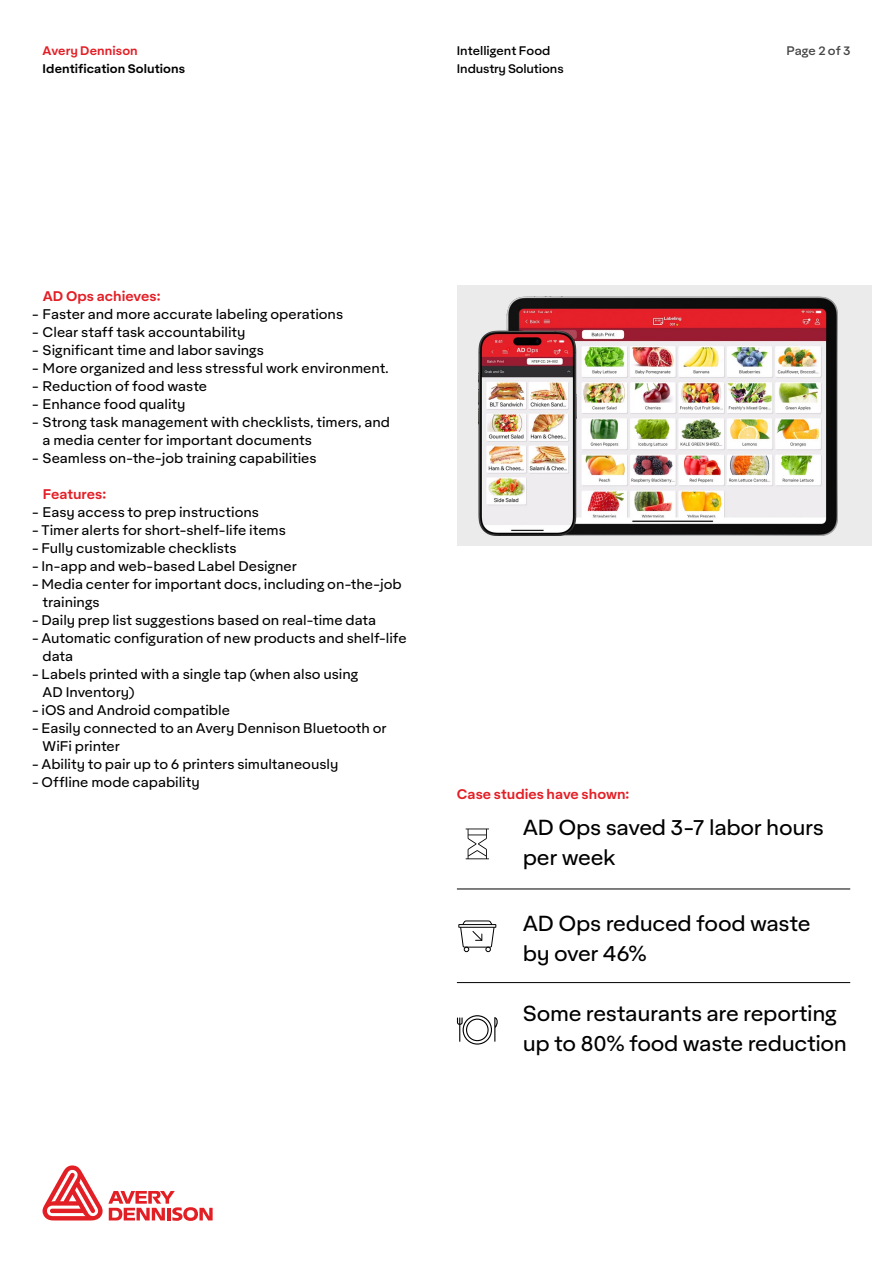
<style>
.page{position:relative;width:893px;height:1263px;background:#fff}
.page>*{position:absolute;margin:0;border:0;box-sizing:border-box;transform-origin:0 0}
.t1{font:21px/30px "Aktifo A";letter-spacing:-.015em;color:#000}
.t2{font:13.5px/18px "Aktifo A";color:#000}
.t3{font:600 13.5px "Aktifo A";color:#e31f26}
.t4{font:500 12px "Aktifo A";color:#000}
.t5{font:600 12px "Aktifo A";letter-spacing:.005em;color:#000}
.t6{font:600 12px "Aktifo A";letter-spacing:.005em;color:#e31f26}
.t7{font:500 12px "Aktifo A";letter-spacing:-.005em;color:#464646}
</style>
<div class="page">
<svg style="left:43px;top:1165px;width:170px;height:56px"></svg>
<div style="left:457px;top:285px;width:415px;height:261px;background:#ebebeb"></div>
<img style="left:479px;top:297px;width:358px;height:238px">
<svg style="left:466px;top:828px;width:23px;height:31px"></svg>
<div style="left:458px;top:924px;width:38px;height:4px;border:1px solid #000"></div>
<svg style="left:460px;top:920px;width:35px;height:32px"></svg>
<svg style="left:457px;top:1015px;width:41px;height:30px"></svg>
<hr style="left:457px;top:889px;width:393px;height:1px;background:#000">
<hr style="left:457px;top:982px;width:393px;height:1px;background:#000">
<p class="t6" style="left:43px;top:42px;width:97px">Avery Dennison</p>
<p class="t5" style="left:43px;top:60px;width:144px">Identification Solutions</p>
<p class="t4" style="left:457px;top:43px;width:95px">Intelligent Food</p>
<p class="t7" style="left:786px;top:43px;width:66px">Page 2 of 3</p>
<p class="t4" style="left:457px;top:61px;width:109px">Industry Solutions</p>
<p class="t3" style="left:43px;top:287px;width:119px">AD Ops achieves:</p>
<p class="t2" style="left:32px;top:304px;width:313px">- Faster and more accurate labeling operations</p>
<p class="t2" style="left:32px;top:322px;width:215px">- Clear staff task accountability</p>
<p class="t2" style="left:32px;top:340px;width:233px">- Significant time and labor savings</p>
<p class="t2" style="left:32px;top:358px;width:358px">- More organized and less stressful work environment.</p>
<p class="t2" style="left:32px;top:376px;width:177px">- Reduction of food waste</p>
<p class="t2" style="left:32px;top:394px;width:155px">- Enhance food quality</p>
<p class="t2" style="left:43px;top:412px;width:349px;text-indent:-11px">- Strong task management with checklists, timers, and a media center for important documents</p>
<p class="t2" style="left:32px;top:448px;width:286px">- Seamless on-the-job training capabilities</p>
<p class="t3" style="left:43px;top:485px;width:65px">Features:</p>
<p class="t2" style="left:32px;top:502px;width:228px">- Easy access to prep instructions</p>
<p class="t2" style="left:32px;top:520px;width:255px">- Timer alerts for short-shelf-life items</p>
<p class="t2" style="left:32px;top:538px;width:206px">- Fully customizable checklists</p>
<p class="t2" style="left:32px;top:556px;width:266px">- In-app and web-based Label Designer</p>
<p class="t2" style="left:43px;top:574px;width:361px;text-indent:-11px">- Media center for important docs, including on-the-job trainings</p>
<p class="t2" style="left:32px;top:610px;width:346px">- Daily prep list suggestions based on real-time data</p>
<p class="t2" style="left:43px;top:628px;width:366px;text-indent:-11px">- Automatic configuration of new products and shelf-life data</p>
<p class="t2" style="left:43px;top:664px;width:317px;text-indent:-11px">- Labels printed with a single tap (when also using<br>AD Inventory)</p>
<p class="t2" style="left:32px;top:700px;width:199px">- iOS and Android compatible</p>
<p class="t2" style="left:43px;top:718px;width:345px;text-indent:-11px">- Easily connected to an Avery Dennison Bluetooth or<br>WiFi printer</p>
<p class="t2" style="left:32px;top:754px;width:308px">- Ability to pair up to 6 printers simultaneously</p>
<p class="t2" style="left:32px;top:772px;width:169px">- Offline mode capability</p>
<p class="t3" style="left:457px;top:785px;width:174px">Case studies have shown:</p>
<h1 class="t1" style="left:523px;top:812px;width:303px">AD Ops saved 3-7 labor hours per week</h1>
<h1 class="t1" style="left:523px;top:908px;width:289px">AD Ops reduced food waste by over 46%</h1>
<h1 class="t1" style="left:523px;top:998px;width:326px">Some restaurants are reporting up to 80% food waste reduction</h1>
</div>
